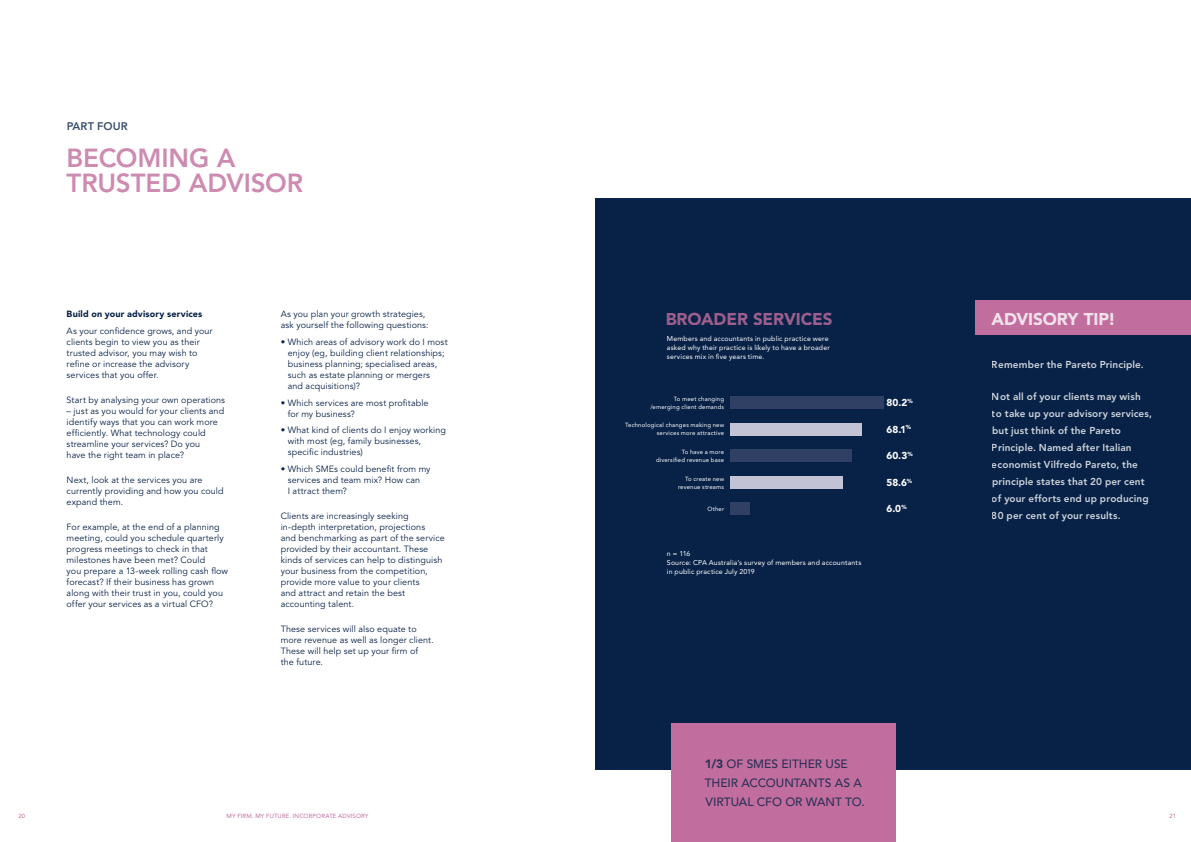
<style>
.page{position:relative;width:1191px;height:842px;background:#fff}
.page>*{position:absolute;margin:0;border:0;box-sizing:border-box;transform-origin:0 0}
.t1{font:800 26px/24.5px "Avenir LT Std";letter-spacing:-.005em;color:#c16e9e}
.t2{font:900 17px "Avenir LT Std";letter-spacing:-.005em;color:#c16e9e}
.t3{font:900 17px "Avenir LT Std";letter-spacing:-.005em;color:#fff}
.t4{font:500 12px/19px "Avenir LT Std";letter-spacing:-.005em;color:#082247}
.t5{font:800 11px "Avenir LT Std";color:#082247}
.t6{font:800 10px/17px "Avenir LT Std";letter-spacing:.01em;color:#fff}
.t7{font:900 10px "Avenir LT Std";letter-spacing:.005em;color:#fff}
.t8{font:9px/11px "Avenir LT Std";letter-spacing:.01em;color:#082247}
.t9{font:900 9px "Avenir LT Std";letter-spacing:.015em;color:#082247}
.t10{font:7px/9px "Avenir LT Std";letter-spacing:.02em;color:#fff}
.t11{font:6px "Avenir LT Std";letter-spacing:.025em;color:#fff}
.t12{font:6px "Avenir LT Std";letter-spacing:.025em;color:#c16e9e}
.t13{font:900 5.8px "Avenir LT Std";color:#fff}
.s1{font-weight:900}
</style>
<div class="page">
<div style="left:595px;top:198px;width:596px;height:572px;background:#082247"></div>
<div style="left:730px;top:449px;width:122px;height:13px;background:#303f64"></div>
<div style="left:730px;top:476px;width:112px;height:13px;background:#c2c4d5"></div>
<div style="left:730px;top:423px;width:131px;height:13px;background:#c2c4d5"></div>
<div style="left:730px;top:396px;width:153px;height:13px;background:#303f64"></div>
<div style="left:730px;top:502px;width:20px;height:13px;background:#303f64"></div>
<div style="left:671px;top:724px;width:225px;height:118px;background:#c16e9e"></div>
<div style="left:975px;top:300px;width:216px;height:34px;background:#c16e9e"></div>
<p class="t5" style="left:67px;top:120px;width:63px">PART FOUR</p>
<h1 class="t1" style="left:67px;top:146px;width:238px">BECOMING A<br>TRUSTED ADVISOR</h1>
<p class="t9" style="left:67px;top:309px;width:137px">Build on your advisory services</p>
<p class="t8" style="left:67px;top:326px;width:147px">As your confidence grows, and your clients begin to view you as their trusted advisor, you may wish to refine or increase the advisory services that you offer.</p>
<p class="t8" style="left:67px;top:395px;width:160px">Start by analysing your own operations</p>
<p class="t8" style="left:67px;top:406px;width:159px">– just as you would for your clients and identify ways that you can work more efficiently. What technology could streamline your services? Do you<br>have the right team in place?</p>
<p class="t8" style="left:67px;top:475px;width:159px">Next, look at the services you are currently providing and how you could expand them.</p>
<p class="t8" style="left:67px;top:522px;width:163px">For example, at the end of a planning meeting, could you schedule quarterly progress meetings to check in that milestones have been met? Could<br>you prepare a 13-week rolling cash flow forecast? If their business has grown along with their trust in you, could you offer your services as a virtual CFO?</p>
<p class="t8" style="left:281px;top:309px;width:149px">As you plan your growth strategies, ask yourself the following questions:</p>
<p class="t8" style="left:288px;top:336px;width:161px;text-indent:-7px">• Which areas of advisory work do I most enjoy (eg, building client relationships; business planning; specialised areas, such as estate planning or mergers and acquisitions)?</p>
<p class="t8" style="left:288px;top:397px;width:142px;text-indent:-7px">• Which services are most profitable for my business?</p>
<p class="t8" style="left:288px;top:425px;width:160px;text-indent:-7px">• What kind of clients do I enjoy working with most (eg, family businesses, specific industries)</p>
<p class="t8" style="left:288px;top:463px;width:144px;text-indent:-7px">• Which SMEs could benefit from my services and team mix? How can<br>I attract them?</p>
<p class="t8" style="left:281px;top:511px;width:166px">Clients are increasingly seeking in-depth interpretation, projections<br>and benchmarking as part of the service provided by their accountant. These kinds of services can help to distinguish your business from the competition, provide more value to your clients<br>and attract and retain the best accounting talent.</p>
<p class="t8" style="left:281px;top:624px;width:155px">These services will also equate to more revenue as well as longer client.<br>These will help set up your firm of<br>the future.</p>
<h2 class="t2" style="left:665px;top:308px;width:169px">BROADER SERVICES</h2>
<p class="t10" style="left:667px;top:334px;width:164px">Members and accountants in public practice were asked why their practice is likely to have a broader services mix in five years time.</p>
<p class="t11" style="left:674px;top:395px;width:52px">To meet changing</p>
<p class="t13" style="left:907px;top:397px;width:7px">%</p>
<p class="t11" style="left:650px;top:403px;width:75px">/emerging client demands</p>
<p class="t7" style="left:886px;top:396px;width:22px">80.2</p>
<p class="t11" style="left:625px;top:422px;width:101px">Technological changes making new</p>
<p class="t13" style="left:906px;top:424px;width:7px">%</p>
<p class="t11" style="left:657px;top:430px;width:69px">services more attractive</p>
<p class="t7" style="left:886px;top:423px;width:21px">68.1</p>
<p class="t11" style="left:681px;top:448px;width:44px">To have a more</p>
<p class="t13" style="left:907px;top:450px;width:7px">%</p>
<p class="t11" style="left:656px;top:456px;width:70px">diversified revenue base</p>
<p class="t7" style="left:886px;top:476px;width:22px">58.6</p>
<p class="t7" style="left:886px;top:450px;width:22px">60.3</p>
<p class="t11" style="left:685px;top:475px;width:41px">To create new</p>
<p class="t13" style="left:907px;top:477px;width:7px">%</p>
<p class="t11" style="left:678px;top:483px;width:48px">revenue streams</p>
<p class="t11" style="left:707px;top:506px;width:18px">Other</p>
<p class="t13" style="left:901px;top:503px;width:7px">%</p>
<p class="t7" style="left:886px;top:503px;width:16px">6.0</p>
<p class="t10" style="left:667px;top:549px;width:196px">n = 116<br>Source: CPA Australia’s survey of members and accountants in public practice July 2019</p>
<h3 class="t4" style="left:704px;top:755px;width:161px"><span class="s1">1/3</span> OF SMES EITHER USE<br>THEIR ACCOUNTANTS AS A<br>VIRTUAL CFO OR WANT TO.</h3>
<h2 class="t3" style="left:991px;top:308px;width:126px">ADVISORY TIP!</h2>
<p class="t6" style="left:992px;top:356px;width:153px">Remember the Pareto Principle.</p>
<p class="t6" style="left:991px;top:388px;width:162px">Not all of your clients may wish to take up your advisory services, but just think of the Pareto<br>Principle. Named after Italian economist Vilfredo Pareto, the principle states that 20 per cent of your efforts end up producing<br>80 per cent of your results.</p>
<p class="t12" style="left:18px;top:813px;width:8px">20</p>
<p class="t12" style="left:227px;top:813px;width:143px">MY FIRM. MY FUTURE. INCORPORATE ADVISORY</p>
<p class="t12" style="left:1169px;top:813px;width:8px">21</p>
</div>
